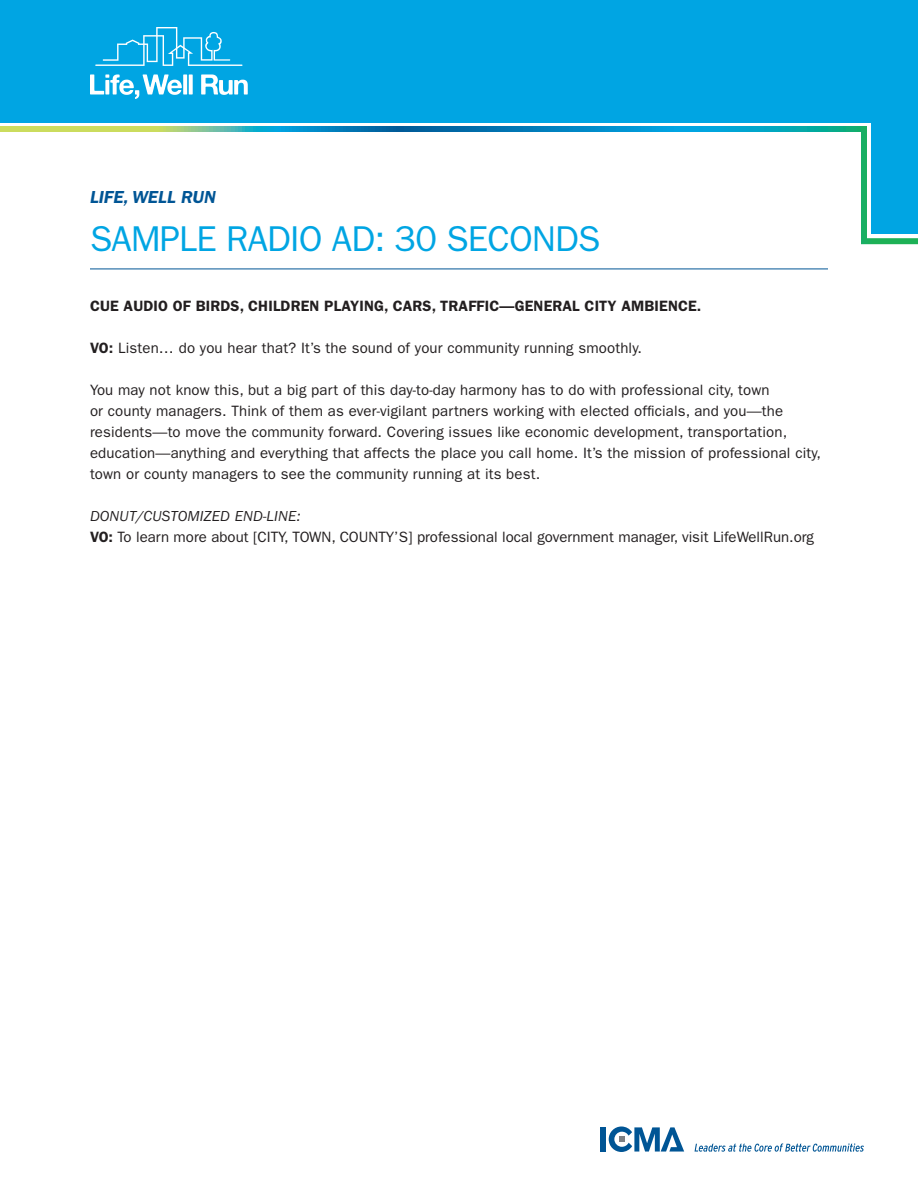
<style>
.page{position:relative;width:918px;height:1188px;background:#fff}
.page>*{position:absolute;margin:0;border:0;box-sizing:border-box;transform-origin:0 0}
.t1{font:36px "ITC Franklin Gothic Std";letter-spacing:-.02em;color:#00a5e3}
.ha{font:italic 600 18px "ITC Franklin Gothic Std";color:#005595}
.t1-2{font:15px/21px "ITC Franklin Gothic Std";letter-spacing:.01em;color:#231f20}
.t1-3{font:600 15px "ITC Franklin Gothic Std";letter-spacing:.01em;color:#231f20}
.t1-4{font:italic 15px "ITC Franklin Gothic Std";letter-spacing:.01em;color:#231f20}
.s1{font-weight:600}
</style>
<div class="page">
<div style="left:0;top:0;width:918px;height:123px;background:#00a5e3"></div>
<svg style="left:90px;top:74px;width:103px;height:25px"></svg>
<svg style="left:201px;top:74px;width:47px;height:21px"></svg>
<svg style="left:95px;top:27px;width:147px;height:39px"></svg>
<svg style="left:0;top:126px;width:918px;height:119px"></svg>
<div style="left:600px;top:1127px;width:6px;height:25px;background:#005595"></div>
<svg style="left:609px;top:1126px;width:75px;height:26px"></svg>
<svg style="left:695px;top:1143px;width:169px;height:9px"></svg>
<div style="left:871px;top:115px;width:47px;height:118px;background:#00a5e3"></div>
<hr style="left:90px;top:269px;width:738px;height:1px;background:#005595">
<p class="ha" style="left:90px;top:187px;width:127px">LIFE, WELL RUN</p>
<p class="t1" style="left:90px;top:218px;width:512px">SAMPLE RADIO AD: 30 SECONDS</p>
<p class="t1-3" style="left:90px;top:297px;width:613px">CUE AUDIO OF BIRDS, CHILDREN PLAYING, CARS, TRAFFIC—GENERAL CITY AMBIENCE.</p>
<p class="t1-2" style="left:90px;top:337px;width:554px"><span class="s1">VO:</span> Listen… do you hear that? It’s the sound of your community running smoothly.</p>
<p class="t1-2" style="left:90px;top:379px;width:733px">You may not know this, but a big part of this day-to-day harmony has to do with professional city, town<br>or county managers. Think of them as ever-vigilant partners working with elected officials, and you—the residents—to move the community forward. Covering issues like economic development, transportation, education—anything and everything that affects the place you call home. It’s the mission of professional city, town or county managers to see the community running at its best.</p>
<p class="t1-4" style="left:90px;top:508px;width:212px">DONUT/CUSTOMIZED END-LINE:</p>
<p class="t1-2" style="left:90px;top:526px;width:726px"><span class="s1">VO:</span> To learn more about [CITY, TOWN, COUNTY’S] professional local government manager, visit LifeWellRun.org</p>
</div>
